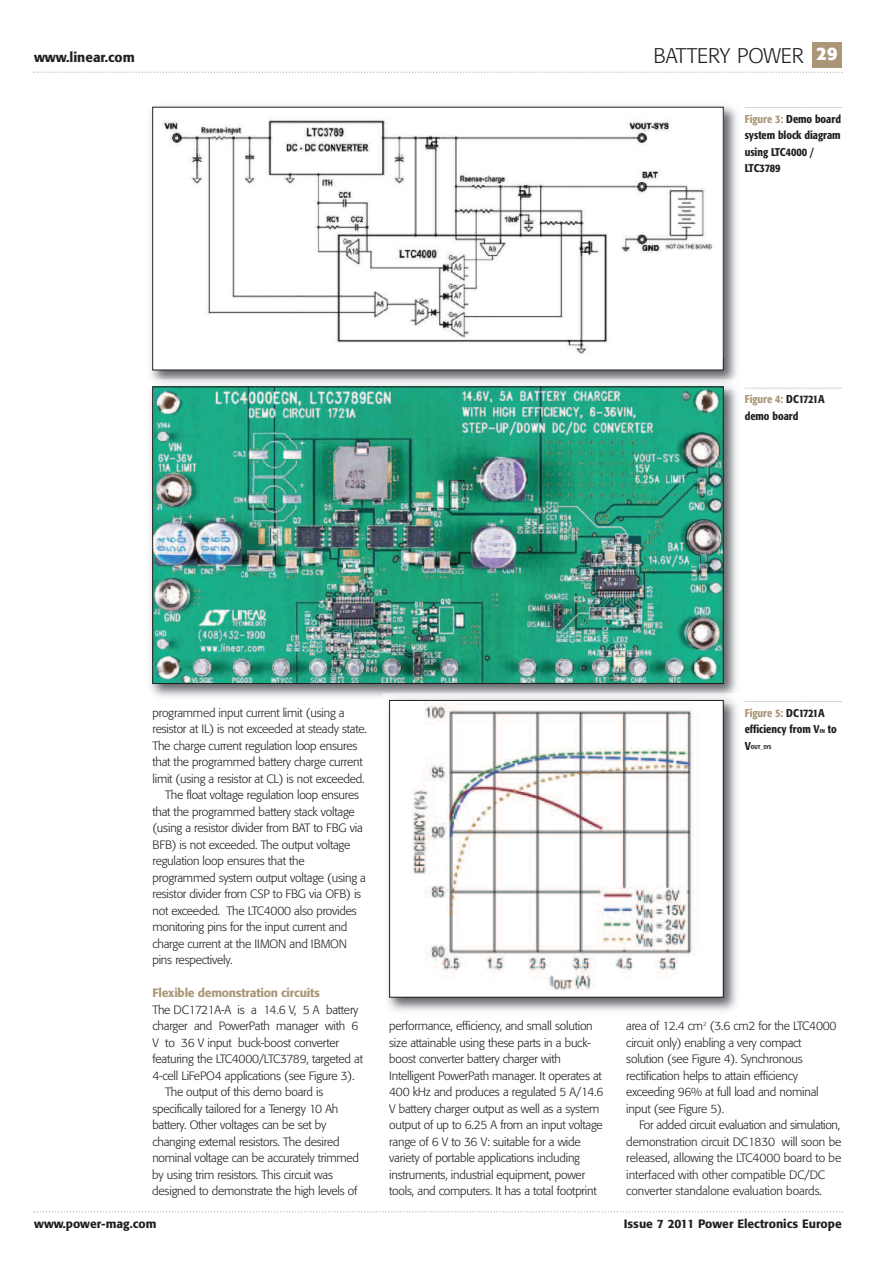
<style>
.page{position:relative;width:893px;height:1263px;background:#fff}
.page>*{position:absolute;margin:0;border:0;box-sizing:border-box;transform-origin:0 0}
.t1{font:300 21px "Formata";color:#231f20}
.t2{font:500 13.5px "Formata";color:#231f20}
.t3{font:300 12px/16.5px "Formata";letter-spacing:-.015em;color:#231f20}
.t4{font:500 12px "Formata";color:#231f20}
.t5{font:500 12px "Formata";letter-spacing:-.015em;color:#aa9677}
.t6{font:500 condensed 11.25px/16.5px "Formata";color:#231f20}
.t7{font:500 condensed 5.7px "Formata";color:#231f20}
.s1{font-weight:700;font-size:18px;color:#fff}
.s2{color:#aa9677}
.s3{font-size:5.7px}
.s4{font-size:11.25px}
</style>
<div class="page">
<svg style="left:33px;top:72px;width:810px;height:1px"></svg>
<div style="left:812px;top:43px;width:30px;height:25px;background:#aa9677"></div>
<svg style="left:34px;top:1211px;width:809px;height:1px"></svg>
<img style="left:150px;top:105px;width:587px;height:592px">
<div style="left:153px;top:107px;width:570px;height:263px;background:#fff"></div>
<img style="left:162px;top:119px;width:551px;height:235px">
<img style="left:154px;top:389px;width:567px;height:293px">
<div style="left:152px;top:387px;width:571px;height:297px;border:1px solid #231f20"></div>
<img style="left:383px;top:693px;width:354px;height:318px">
<div style="left:390px;top:700px;width:333px;height:297px;background:#fff"></div>
<img style="left:412px;top:702px;width:283px;height:289px">
<div style="left:389px;top:700px;width:334px;height:297px;border:1px solid #231f20"></div>
<svg style="left:745px;top:107px;width:97px;height:1px"></svg>
<svg style="left:745px;top:388px;width:97px;height:1px"></svg>
<svg style="left:745px;top:701px;width:97px;height:1px"></svg>
<p class="t2" style="left:34px;top:52px;width:102px">www.linear.com</p>
<h1 class="t1" style="left:653px;top:46px;width:186px">BATTERY POWER <span class="s1">29</span></h1>
<p class="t6" style="left:745px;top:112px;width:98px"><span class="s2">Figure 3:</span> Demo board system block diagram using LTC4000 /<br>LTC3789</p>
<p class="t6" style="left:745px;top:392px;width:81px"><span class="s2">Figure 4:</span> DC1721A demo board</p>
<p class="t3" style="left:152px;top:705px;width:194px">programmed input current limit (using a</p>
<p class="t3" style="left:152px;top:722px;width:216px">resistor at IL) is not exceeded at steady state.</p>
<p class="t3" style="left:152px;top:738px;width:207px">The charge current regulation loop ensures</p>
<p class="t3" style="left:152px;top:755px;width:212px">that the programmed battery charge current</p>
<p class="t3" style="left:152px;top:771px;width:214px">limit (using a resistor at CL) is not exceeded.</p>
<p class="t3" style="left:165px;top:788px;width:196px">The float voltage regulation loop ensures</p>
<p class="t3" style="left:152px;top:804px;width:204px">that the programmed battery stack voltage</p>
<p class="t3" style="left:152px;top:821px;width:212px">(using a resistor divider from BAT to FBG via</p>
<p class="t3" style="left:152px;top:837px;width:199px">BFB) is not exceeded. The output voltage</p>
<p class="t3" style="left:152px;top:854px;width:154px">regulation loop ensures that the</p>
<p class="t3" style="left:152px;top:870px;width:215px">programmed system output voltage (using a</p>
<p class="t3" style="left:152px;top:887px;width:210px">resistor divider from CSP to FBG via OFB) is</p>
<p class="t3" style="left:152px;top:903px;width:206px">not exceeded. The LTC4000 also provides</p>
<p class="t3" style="left:152px;top:920px;width:196px">monitoring pins for the input current and</p>
<p class="t3" style="left:152px;top:936px;width:196px">charge current at the IIMON and IBMON</p>
<p class="t3" style="left:152px;top:953px;width:82px">pins respectively.</p>
<p class="t5" style="left:152px;top:988px;width:169px">Flexible demonstration circuits</p>
<p class="t3" style="left:152px;top:1002px;width:208px">The DC1721A-A is a 14.6 V, 5 A battery</p>
<p class="t3" style="left:152px;top:1019px;width:208px">charger and PowerPath manager with 6</p>
<p class="t3" style="left:152px;top:1035px;width:188px">V to 36 V input buck-boost converter</p>
<p class="t3" style="left:152px;top:1052px;width:212px">featuring the LTC4000/LTC3789, targeted at</p>
<p class="t3" style="left:152px;top:1068px;width:204px">4-cell LiFePO4 applications (see Figure 3).</p>
<p class="t3" style="left:165px;top:1085px;width:160px">The output of this demo board is</p>
<p class="t3" style="left:152px;top:1101px;width:187px">specifically tailored for a Tenergy 10 Ah</p>
<p class="t3" style="left:152px;top:1118px;width:176px">battery. Other voltages can be set by</p>
<p class="t3" style="left:152px;top:1134px;width:189px">changing external resistors. The desired</p>
<p class="t3" style="left:152px;top:1151px;width:208px">nominal voltage can be accurately trimmed</p>
<p class="t3" style="left:152px;top:1167px;width:182px">by using trim resistors. This circuit was</p>
<p class="t3" style="left:152px;top:1184px;width:207px">designed to demonstrate the high levels of</p>
<p class="t6" style="left:745px;top:706px;width:93px"><span class="s2">Figure 5:</span> DC1721A efficiency from V<span class="s3">IN</span> to</p>
<p class="t7" style="left:745px;top:745px;width:28px"><span class="s4">V</span>OUT_SYS</p>
<p class="t3" style="left:389px;top:1019px;width:216px">performance, efficiency, and small solution size attainable using these parts in a buck&shy;boost converter battery charger with Intelligent PowerPath manager. It operates at 400 kHz and produces a regulated 5 A/14.6<br>V battery charger output as well as a system output of up to 6.25 A from an input voltage range of 6 V to 36 V: suitable for a wide variety of portable applications including instruments, industrial equipment, power tools, and computers. It has a total footprint</p>
<p class="t3" style="left:626px;top:1019px;width:212px">area of 12.4 cm<sup>2</sup> (3.6 cm2 for the LTC4000 circuit only) enabling a very compact solution (see Figure 4). Synchronous rectification helps to attain efficiency exceeding 96% at full load and nominal input (see Figure 5).</p>
<p class="t3" style="left:626px;top:1118px;width:217px;text-indent:13px">For added circuit evaluation and simulation, demonstration circuit DC1830 will soon be released, allowing the LTC4000 board to be interfaced with other compatible DC/DC converter standalone evaluation boards.</p>
<p class="t4" style="left:34px;top:1219px;width:124px">www.power-mag.com</p>
<p class="t4" style="left:624px;top:1219px;width:220px">Issue 7 2011 Power Electronics Europe</p>
</div>
